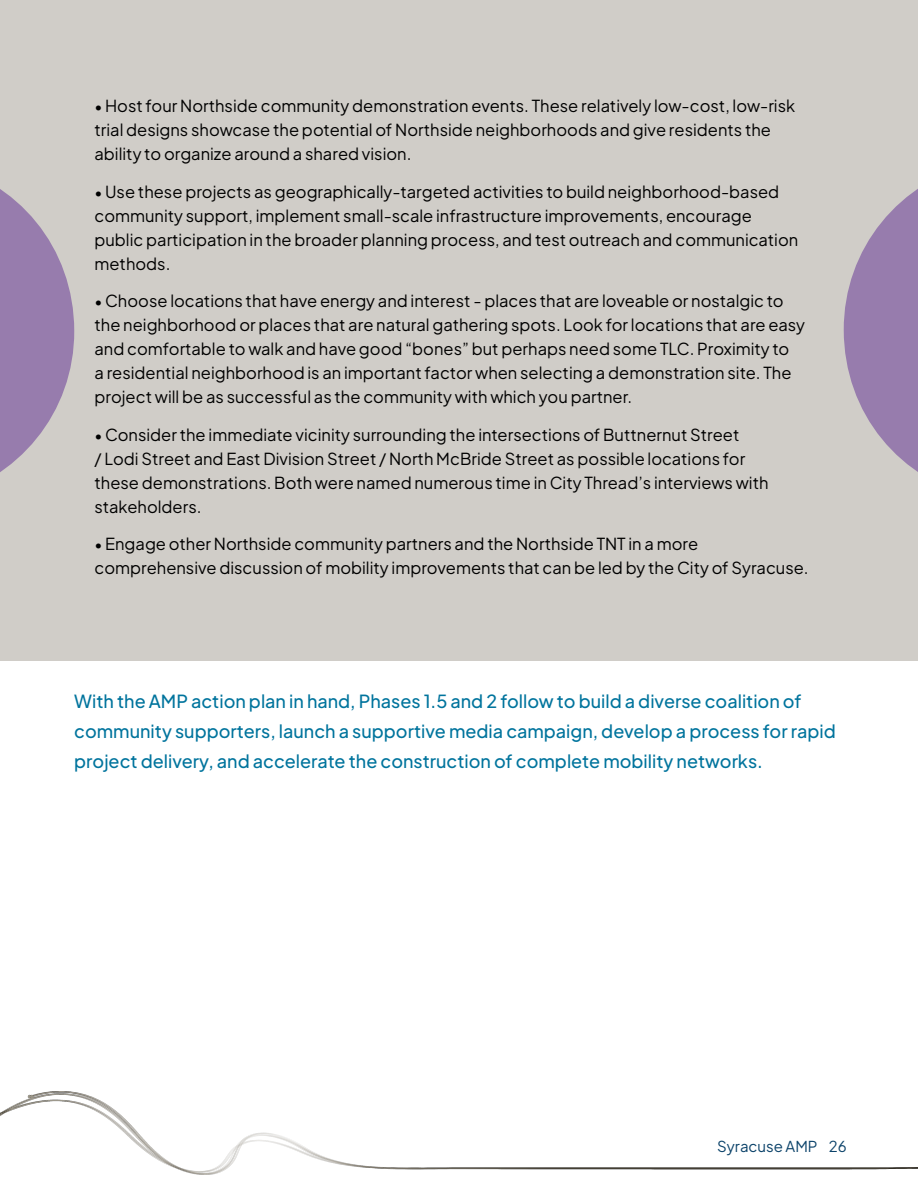
<style>
.page{position:relative;width:918px;height:1188px;background:#fff}
.page>*{position:absolute;margin:0;border:0;box-sizing:border-box;transform-origin:0 0}
.t1{font:500 18px/30px "Plus Jakarta Sans";color:#00749d}
.t2{font:16.5px/24px "Plus Jakarta Sans";color:#000}
.t3{font:15px "Plus Jakarta Sans";color:#0c436a}
.s1{font-size:15px}
</style>
<div class="page">
<div style="left:0;top:0;width:918px;height:661px;background:#d0cdc8"></div>
<img style="left:0;top:1092px;width:918px;height:82px">
<svg style="left:0;top:189px;width:74px;height:283px"></svg>
<svg style="left:844px;top:189px;width:74px;height:283px"></svg>
<p class="t2" style="left:94px;top:92px;width:702px"><span class="s1">•</span> Host four Northside community demonstration events. These relatively low-cost, low-risk trial designs showcase the potential of Northside neighborhoods and give residents the ability to organize around a shared vision.</p>
<p class="t2" style="left:94px;top:178px;width:705px"><span class="s1">•</span> Use these projects as geographically-targeted activities to build neighborhood-based community support, implement small-scale infrastructure improvements, encourage public participation in the broader planning process, and test outreach and communication methods.</p>
<p class="t2" style="left:94px;top:287px;width:712px"><span class="s1">•</span> Choose locations that have energy and interest - places that are loveable or nostalgic to the neighborhood or places that are natural gathering spots. Look for locations that are easy and comfortable to walk and have good “bones” but perhaps need some TLC. Proximity to<br>a residential neighborhood is an important factor when selecting a demonstration site. The project will be as successful as the community with which you partner.</p>
<p class="t2" style="left:94px;top:421px;width:676px"><span class="s1">•</span> Consider the immediate vicinity surrounding the intersections of Buttnernut Street<br>/ Lodi Street and East Division Street / North McBride Street as possible locations for these demonstrations. Both were named numerous time in City Thread’s interviews with stakeholders.</p>
<p class="t2" style="left:94px;top:530px;width:716px"><span class="s1">•</span> Engage other Northside community partners and the Northside TNT in a more comprehensive discussion of mobility improvements that can be led by the City of Syracuse.</p>
<p class="t1" style="left:74px;top:684px;width:763px">With the AMP action plan in hand, Phases 1.5 and 2 follow to build a diverse coalition of community supporters, launch a supportive media campaign, develop a process for rapid project delivery, and accelerate the construction of complete mobility networks.</p>
<p class="t3" style="left:717px;top:1134px;width:131px">Syracuse AMP 26</p>
</div>
